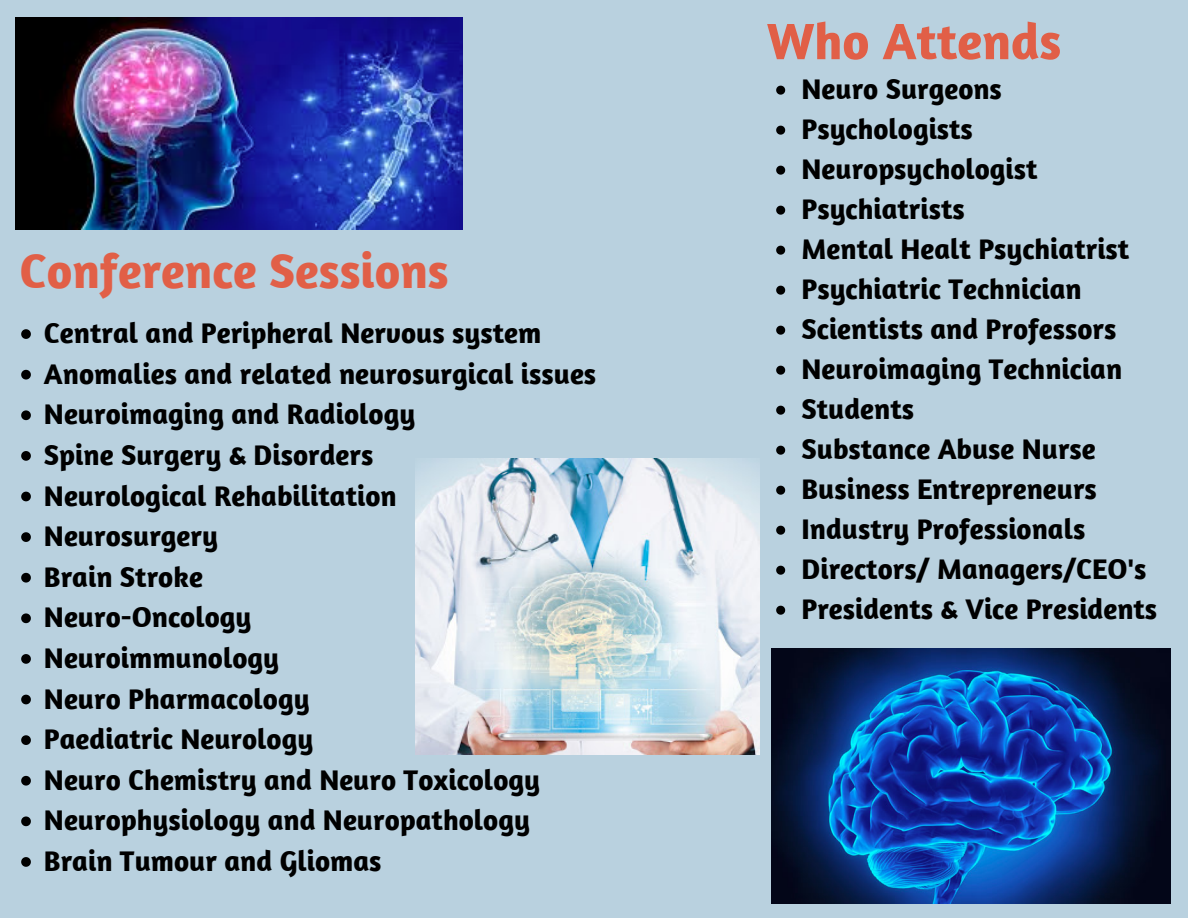
<style>
.page{position:relative;width:1188px;height:918px;background:#b9d1df}
.page>*{position:absolute;margin:0;border:0;box-sizing:border-box;transform-origin:0 0}
.t1{font:700 52.05px "Amaranth";color:#e15f47}
.t2{font:700 49.35px "Amaranth";color:#e15f47}
.t3{font:700 29.1px/40.7px "Amaranth";color:#000}
</style>
<div class="page">
<img style="left:416px;top:458px;width:343px;height:296px">
<img style="left:16px;top:17px;width:446px;height:213px">
<svg style="left:21px;top:329px;width:10px;height:10px"></svg>
<svg style="left:21px;top:370px;width:10px;height:10px"></svg>
<svg style="left:21px;top:410px;width:10px;height:10px"></svg>
<svg style="left:21px;top:451px;width:10px;height:10px"></svg>
<svg style="left:21px;top:492px;width:10px;height:9px"></svg>
<svg style="left:21px;top:532px;width:10px;height:10px"></svg>
<svg style="left:21px;top:573px;width:10px;height:10px"></svg>
<svg style="left:21px;top:613px;width:10px;height:10px"></svg>
<svg style="left:21px;top:654px;width:10px;height:10px"></svg>
<svg style="left:21px;top:695px;width:10px;height:9px"></svg>
<svg style="left:21px;top:735px;width:10px;height:10px"></svg>
<svg style="left:21px;top:776px;width:10px;height:10px"></svg>
<svg style="left:21px;top:816px;width:10px;height:10px"></svg>
<svg style="left:21px;top:857px;width:10px;height:10px"></svg>
<svg style="left:776px;top:86px;width:9px;height:9px"></svg>
<svg style="left:776px;top:126px;width:9px;height:9px"></svg>
<svg style="left:776px;top:166px;width:9px;height:9px"></svg>
<svg style="left:776px;top:206px;width:9px;height:9px"></svg>
<svg style="left:776px;top:246px;width:9px;height:9px"></svg>
<svg style="left:776px;top:286px;width:9px;height:9px"></svg>
<svg style="left:776px;top:326px;width:9px;height:9px"></svg>
<svg style="left:776px;top:366px;width:9px;height:9px"></svg>
<svg style="left:776px;top:406px;width:9px;height:9px"></svg>
<svg style="left:776px;top:446px;width:9px;height:9px"></svg>
<svg style="left:776px;top:486px;width:9px;height:9px"></svg>
<svg style="left:776px;top:526px;width:9px;height:9px"></svg>
<svg style="left:776px;top:566px;width:9px;height:9px"></svg>
<svg style="left:776px;top:606px;width:9px;height:9px"></svg>
<img style="left:772px;top:649px;width:399px;height:255px">
<h2 class="t2" style="left:20px;top:240px;width:431px">Conference Sessions</h2>
<p class="t3" style="left:44px;top:312px;width:554px">Central and Peripheral Nervous system<br>Anomalies and related neurosurgical issues<br>Neuroimaging and Radiology<br>Spine Surgery &amp; Disorders<br>Neurological Rehabilitation<br>Neurosurgery<br>Brain Stroke<br>Neuro-Oncology<br>Neuroimmunology<br>Neuro Pharmacology<br>Paediatric Neurology<br>Neuro Chemistry and Neuro Toxicology<br>Neurophysiology and Neuropathology<br>Brain Tumour and Gliomas</p>
<h1 class="t1" style="left:767px;top:8px;width:296px">Who Attends</h1>
<p class="t3" style="left:802px;top:68px;width:357px;line-height:40px">Neuro Surgeons<br>Psychologists<br>Neuropsychologist<br>Psychiatrists<br>Mental Healt Psychiatrist<br>Psychiatric Technician<br>Scientists and Professors<br>Neuroimaging Technician<br>Students<br>Substance Abuse Nurse<br>Business Entrepreneurs<br>Industry Professionals<br>Directors/ Managers/CEO's<br>Presidents &amp; Vice Presidents</p>
</div>
